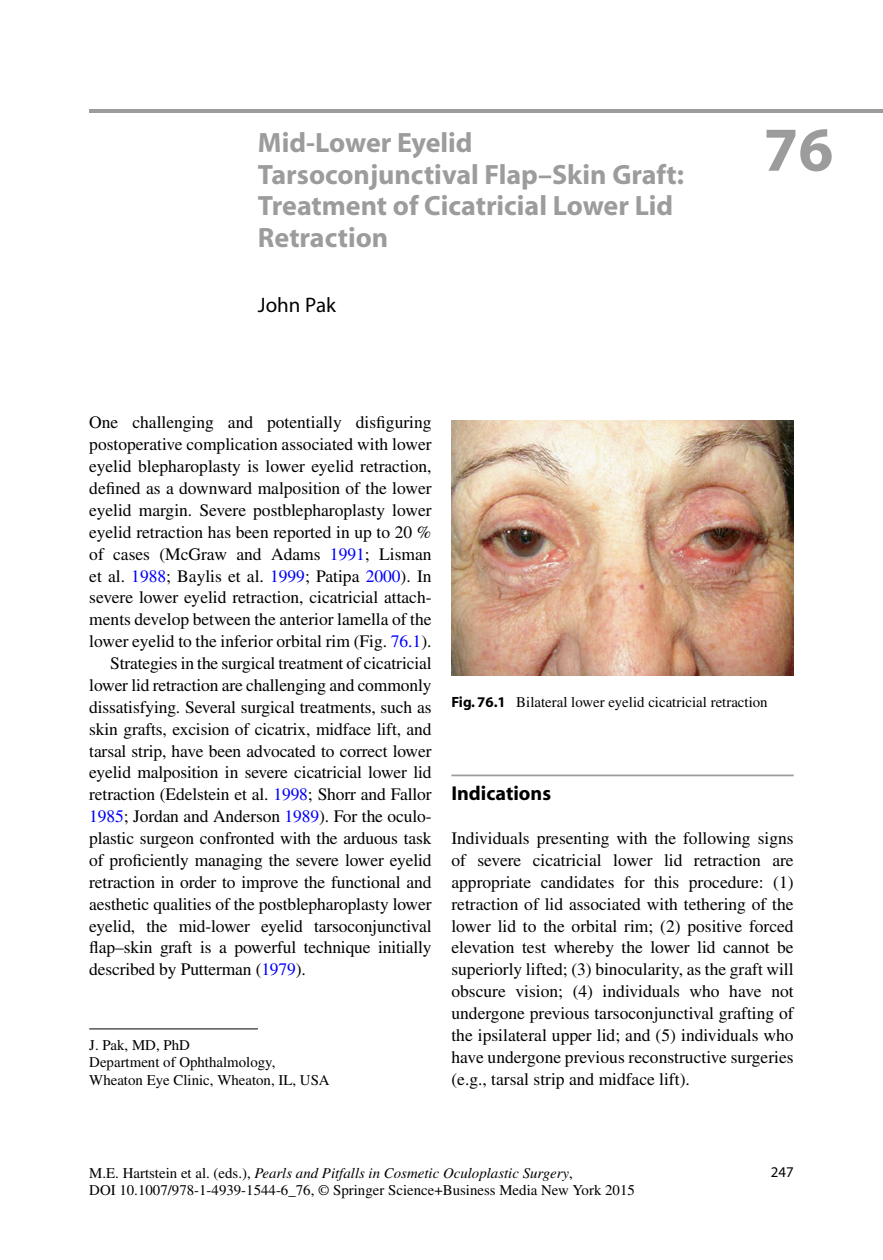
<style>
.page{position:relative;width:883px;height:1260px;background:#fff}
.page>*{position:absolute;margin:0;border:0;box-sizing:border-box;transform-origin:0 0}
.t1{font:700 63px "Nmjnqc Msjmsq Myriad";color:#9c9c9c}
.t2{font:700 28px/31.5px "Nmjnqc Msjmsq Myriad";color:#9c9c9c}
.t3{font:21px "Dksqbn Lwhgvs Myriad";color:#000}
.t4{font:700 20.12px "Nmjnqc Msjmsq Myriad";color:#000}
.t5{font:17.5px/21.9px "Thcwwc Bwxmtq Times";letter-spacing:-.01em;color:#000;text-align:justify}
.t6{font:14.88px/17.5px "Thcwwc Bwxmtq Times";color:#000}
.t7{font:italic 14.88px "Khcxln Ycvqtb Times";color:#000}
.t8{font:14.88px "Byxntm Lvbxnb Myriad";color:#000}
.s1{color:#0000fa}
.s2{font-family:"Nmjnqc Msjmsq Myriad";font-weight:700}
.s3{font-family:"Thcwwc Bwxmtq Times";font-style:normal}
</style>
<div class="page">
<hr style="left:89px;top:109px;width:794px;height:3px;background:#9c9c9c">
<hr style="left:451px;top:775px;width:343px;height:1px;background:#9c9c9c">
<hr style="left:89px;top:1028px;width:169px;height:1px;background:#000">
<img style="left:451px;top:420px;width:343px;height:256px">
<h2 class="t2" style="left:258px;top:129px;width:428px">Mid-Lower Eyelid<br>Tarsoconjunctival Flap–Skin Graft:<br>Treatment of Cicatricial Lower Lid<br>Retraction</h2>
<p class="t3" style="left:258px;top:297px;width:80px">John Pak</p>
<h1 class="t1" style="left:763px;top:126px;width:71px">76</h1>
<p class="t5" style="left:89px;top:413px;width:344px">One challenging and potentially disfiguring</p>
<p class="t5" style="left:89px;top:435px;width:344px">postoperative complication associated with lower</p>
<p class="t5" style="left:89px;top:457px;width:344px">eyelid blepharoplasty is lower eyelid retraction,</p>
<p class="t5" style="left:89px;top:479px;width:344px">defined as a downward malposition of the lower</p>
<p class="t5" style="left:89px;top:501px;width:344px">eyelid margin. Severe postblepharoplasty lower</p>
<p class="t5" style="left:89px;top:523px;width:344px">eyelid retraction has been reported in up to 20 %</p>
<p class="t5" style="left:89px;top:545px;width:344px">of cases (McGraw and Adams <span class="s1">1991</span> ; Lisman</p>
<p class="t5" style="left:89px;top:566px;width:344px">et al. <span class="s1">1988</span> ; Baylis et al. <span class="s1">1999</span> ; Patipa <span class="s1">2000</span> ). In</p>
<p class="t5" style="left:89px;top:588px;width:344px">severe lower eyelid retraction, cicatricial attach-</p>
<p class="t5" style="left:89px;top:610px;width:344px">ments develop between the anterior lamella of the</p>
<p class="t5" style="left:89px;top:632px;width:344px">lower eyelid to the inferior orbital rim (Fig. <span class="s1">76.1</span> ).</p>
<p class="t5" style="left:110px;top:654px;width:323px">Strategies in the surgical treatment of cicatricial</p>
<p class="t5" style="left:89px;top:676px;width:344px">lower lid retraction are challenging and commonly</p>
<p class="t5" style="left:89px;top:698px;width:344px">dissatisfying. Several surgical treatments, such as</p>
<p class="t5" style="left:89px;top:720px;width:344px">skin grafts, excision of cicatrix, midface lift, and</p>
<p class="t5" style="left:89px;top:741px;width:344px">tarsal strip, have been advocated to correct lower</p>
<p class="t5" style="left:89px;top:763px;width:344px">eyelid malposition in severe cicatricial lower lid</p>
<p class="t5" style="left:89px;top:785px;width:344px">retraction (Edelstein et al. <span class="s1">1998</span> ; Shorr and Fallor</p>
<p class="t5" style="left:89px;top:807px;width:344px"><span class="s1">1985</span> ; Jordan and Anderson <span class="s1">1989</span> ). For the oculo-</p>
<p class="t5" style="left:89px;top:829px;width:344px">plastic surgeon confronted with the arduous task</p>
<p class="t5" style="left:89px;top:851px;width:344px">of proficiently managing the severe lower eyelid</p>
<p class="t5" style="left:89px;top:873px;width:344px">retraction in order to improve the functional and</p>
<p class="t5" style="left:89px;top:895px;width:344px">aesthetic qualities of the postblepharoplasty lower</p>
<p class="t5" style="left:89px;top:916px;width:344px">eyelid, the mid-lower eyelid tarsoconjunctival</p>
<p class="t5" style="left:89px;top:938px;width:344px">flap–skin graft is a powerful technique initially</p>
<p class="t5" style="left:89px;top:960px;width:218px">described by Putterman ( <span class="s1">1979</span> ).</p>
<p class="t6" style="left:89px;top:1037px;width:242px">J. Pak , MD, PhD<br>Department of Ophthalmology ,<br>Wheaton Eye Clinic , Wheaton , IL , USA</p>
<p class="t6" style="left:451px;top:695px;width:318px"><span class="s2">Fig. 76.1</span> Bilateral lower eyelid cicatricial retraction</p>
<p class="t4" style="left:451px;top:786px;width:101px">Indications</p>
<p class="t5" style="left:451px;top:829px;width:344px">Individuals presenting with the following signs of severe cicatricial lower lid retraction are appropriate candidates for this procedure: (1) retraction of lid associated with tethering of the lower lid to the orbital rim; (2) positive forced elevation test whereby the lower lid cannot be superiorly lifted; (3) binocularity, as the graft will obscure vision; (4) individuals who have not undergone previous tarsoconjunctival grafting of the ipsilateral upper lid; and (5) individuals who have undergone previous reconstructive surgeries (e.g., tarsal strip and midface lift).</p>
<p class="t7" style="left:89px;top:1168px;width:485px"><span class="s3">M.E. Hartstein et al. (eds.),</span> Pearls and Pitfalls in Cosmetic Oculoplastic Surgery<span class="s3">,</span></p>
<p class="t8" style="left:771px;top:1167px;width:24px">247</p>
<p class="t6" style="left:89px;top:1183px;width:547px">DOI 10.1007/978-1-4939-1544-6_76, © Springer Science+Business Media New York 2015</p>
</div>
